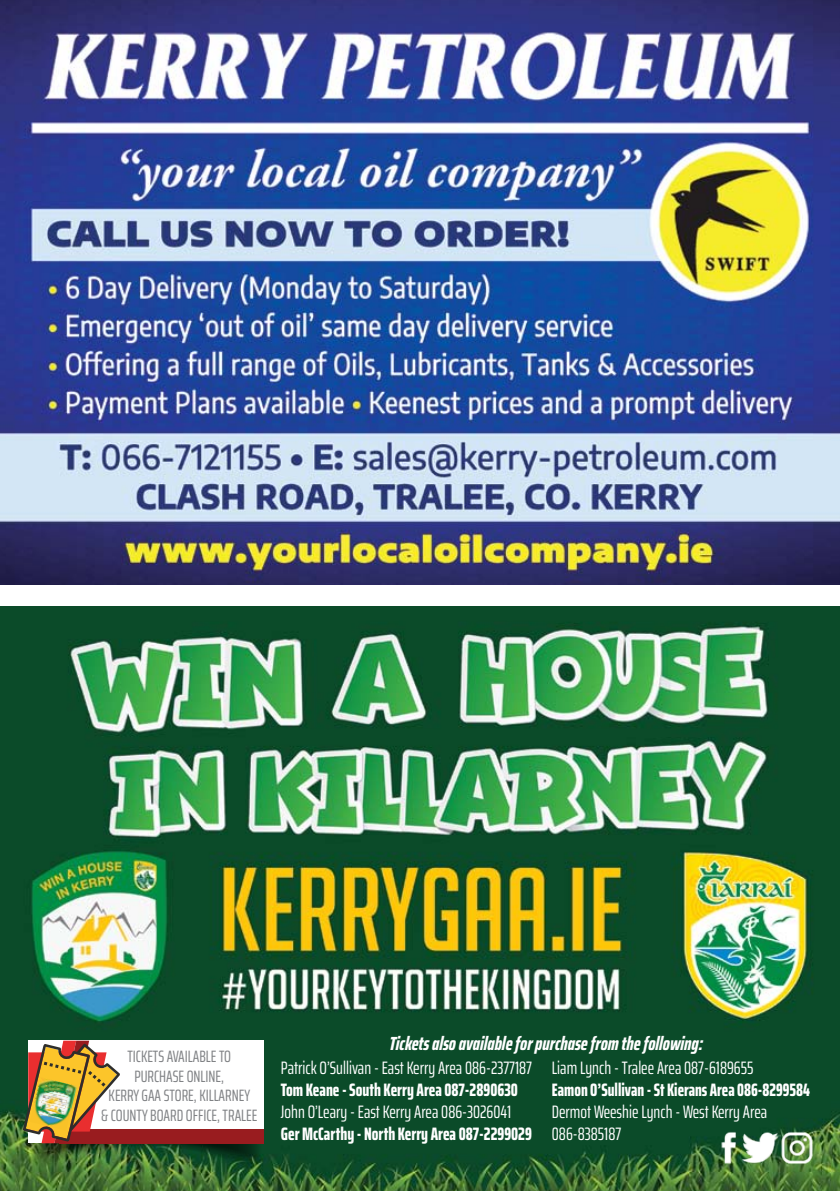
<style>
.page{position:relative;width:840px;height:1191px;background:#fff}
.page>*{position:absolute;margin:0;border:0;box-sizing:border-box;transform-origin:0 0}
.t1{font:italic 800 extra-condensed 19px "Saira";color:#fff}
.t2{font:extra-condensed 18px/22px "Saira";color:#fff}
.t3{font:800 extra-condensed 18px "Saira";color:#fff}
.t4{font:800 extra-condensed 18px "Saira";color:#fff;scale:.96 1}
.t5{font:extra-condensed 16.4px/19.8px "Saira";color:#808285;text-align:center}
</style>
<div class="page">
<img style="left:0;top:0;width:839px;height:584px">
<img style="left:0;top:607px;width:839px;height:584px">
<svg style="left:23px;top:1040px;width:240px;height:134px"></svg>
<img style="left:122px;top:1021px;width:11px;height:46px">
<img style="left:35px;top:1077px;width:42px;height:31px">
<img style="left:30px;top:1099px;width:41px;height:31px">
<img style="left:45px;top:1083px;width:25px;height:9px">
<img style="left:44px;top:1089px;width:24px;height:8px">
<img style="left:43px;top:1094px;width:24px;height:9px">
<img style="left:41px;top:1100px;width:25px;height:8px">
<img style="left:40px;top:1105px;width:24px;height:9px">
<img style="left:39px;top:1111px;width:24px;height:8px">
<img style="left:718px;top:1128px;width:96px;height:39px">
<p class="t1" style="left:389px;top:1028px;width:315px">Tickets also available for purchase from the following:</p>
<p class="t5" style="left:101px;top:1045px;width:158px">TICKETS AVAILABLE TO<br>PURCHASE ONLINE,<br>KERRY GAA STORE, KILLARNEY<br>&amp; COUNTY BOARD OFFICE, TRALEE</p>
<p class="t2" style="left:281px;top:1056px;width:252px">Patrick O’Sullivan - East Kerry Area 086-2377187</p>
<p class="t2" style="left:551px;top:1056px;width:203px">Liam Lynch - Tralee Area 087-6189655</p>
<p class="t4" style="left:551px;top:1075px;width:270px">Eamon O’Sullivan - St Kierans Area 086-8299584</p>
<p class="t2" style="left:551px;top:1100px;width:217px">Dermot Weeshie Lynch - West Kerry Area<br>086-8385187</p>
<p class="t3" style="left:281px;top:1075px;width:238px">Tom Keane - South Kerry Area 087-2890630</p>
<p class="t2" style="left:281px;top:1100px;width:232px">John O’Leary - East Kerry Area 086-3026041</p>
<p class="t3" style="left:281px;top:1119px;width:252px">Ger McCarthy - North Kerry Area 087-2299029</p>
</div>
